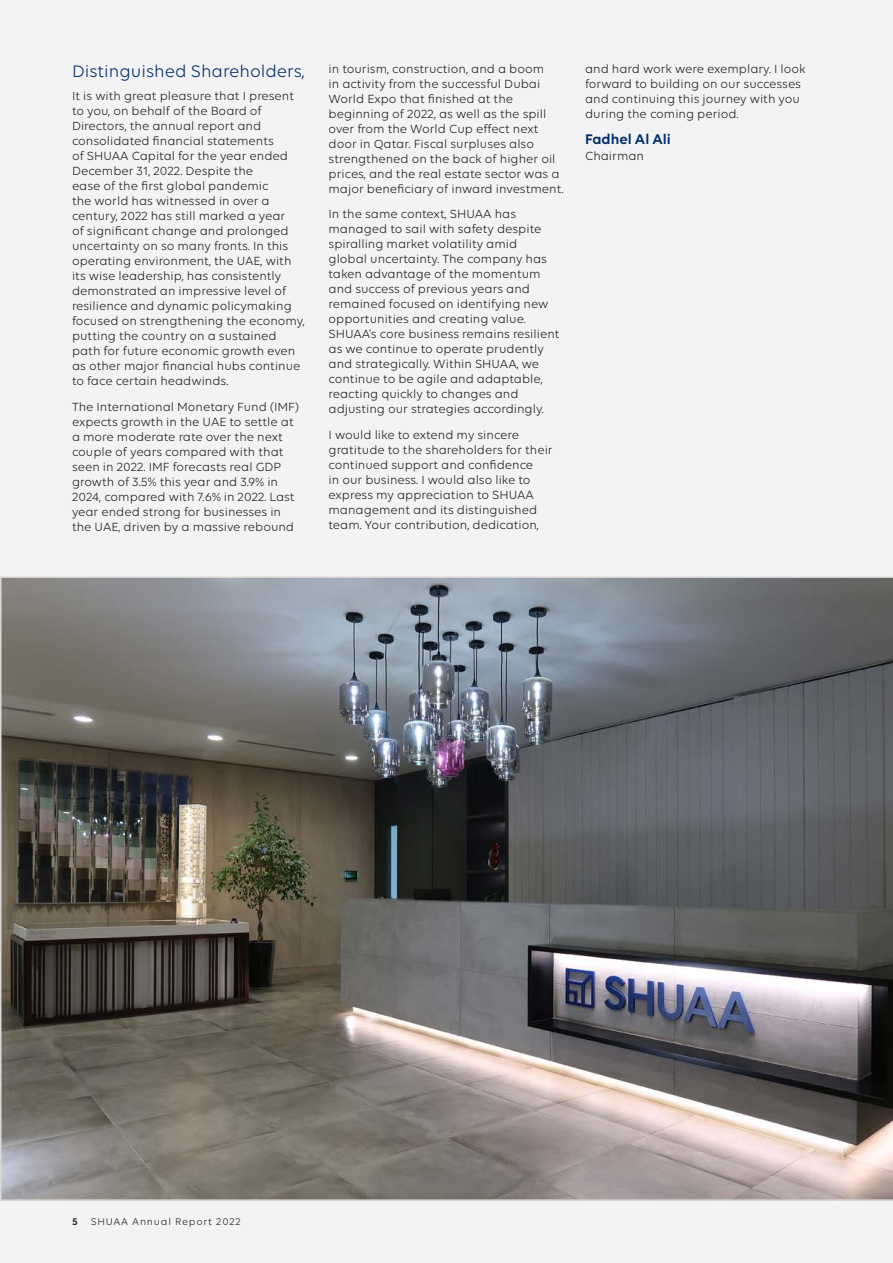
<style>
.page{position:relative;width:893px;height:1263px;background:#f3f3f5}
.page>*{position:absolute;margin:0;border:0;box-sizing:border-box;transform-origin:0 0}
.head1{font:18px "Volte";color:#002f6b}
.body{font:600 15px "Volte";color:#002f6b}
.body-2{font:12.75px/15px "Volte";color:#231f20}
.t1{font:10.5px "Volte";letter-spacing:.075em;color:#231f20}
.s1{font-weight:600}
</style>
<div class="page">
<img style="left:0;top:576px;width:893px;height:625px">
<p class="head1" style="left:72px;top:61px;width:234px">Distinguished Shareholders,</p>
<p class="body-2" style="left:72px;top:88px;width:234px">It is with great pleasure that I present to you, on behalf of the Board of Directors, the annual report and consolidated financial statements<br>of SHUAA Capital for the year ended December 31, 2022. Despite the<br>ease of the first global pandemic<br>the world has witnessed in over a century, 2022 has still marked a year<br>of significant change and prolonged uncertainty on so many fronts. In this operating environment, the UAE, with its wise leadership, has consistently demonstrated an impressive level of resilience and dynamic policymaking focused on strengthening the economy, putting the country on a sustained path for future economic growth even as other major financial hubs continue to face certain headwinds.</p>
<p class="body-2" style="left:72px;top:399px;width:229px">The International Monetary Fund (IMF) expects growth in the UAE to settle at a more moderate rate over the next couple of years compared with that seen in 2022. IMF forecasts real GDP growth of 3.5% this year and 3.9% in 2024, compared with 7.6% in 2022. Last year ended strong for businesses in the UAE, driven by a massive rebound</p>
<p class="body-2" style="left:329px;top:61px;width:236px">in tourism, construction, and a boom<br>in activity from the successful Dubai World Expo that finished at the beginning of 2022, as well as the spill over from the World Cup effect next door in Qatar. Fiscal surpluses also strengthened on the back of higher oil prices, and the real estate sector was a major beneficiary of inward investment.</p>
<p class="body-2" style="left:329px;top:206px;width:233px">In the same context, SHUAA has managed to sail with safety despite spiralling market volatility amid<br>global uncertainty. The company has taken advantage of the momentum and success of previous years and remained focused on identifying new opportunities and creating value.<br>SHUAA’s core business remains resilient as we continue to operate prudently and strategically. Within SHUAA, we continue to be agile and adaptable, reacting quickly to changes and adjusting our strategies accordingly.</p>
<p class="body-2" style="left:329px;top:427px;width:226px">I would like to extend my sincere gratitude to the shareholders for their continued support and confidence<br>in our business. I would also like to express my appreciation to SHUAA management and its distinguished team. Your contribution, dedication,</p>
<p class="body-2" style="left:585px;top:61px;width:222px">and hard work were exemplary. I look forward to building on our successes and continuing this journey with you during the coming period.</p>
<p class="body" style="left:585px;top:130px;width:87px">Fadhel Al Ali</p>
<p class="body-2" style="left:585px;top:148px;width:60px">Chairman</p>
<p class="t1" style="left:72px;top:1215px;width:170px"><span class="s1">5</span> SHUAA Annual Report 2022</p>
</div>
